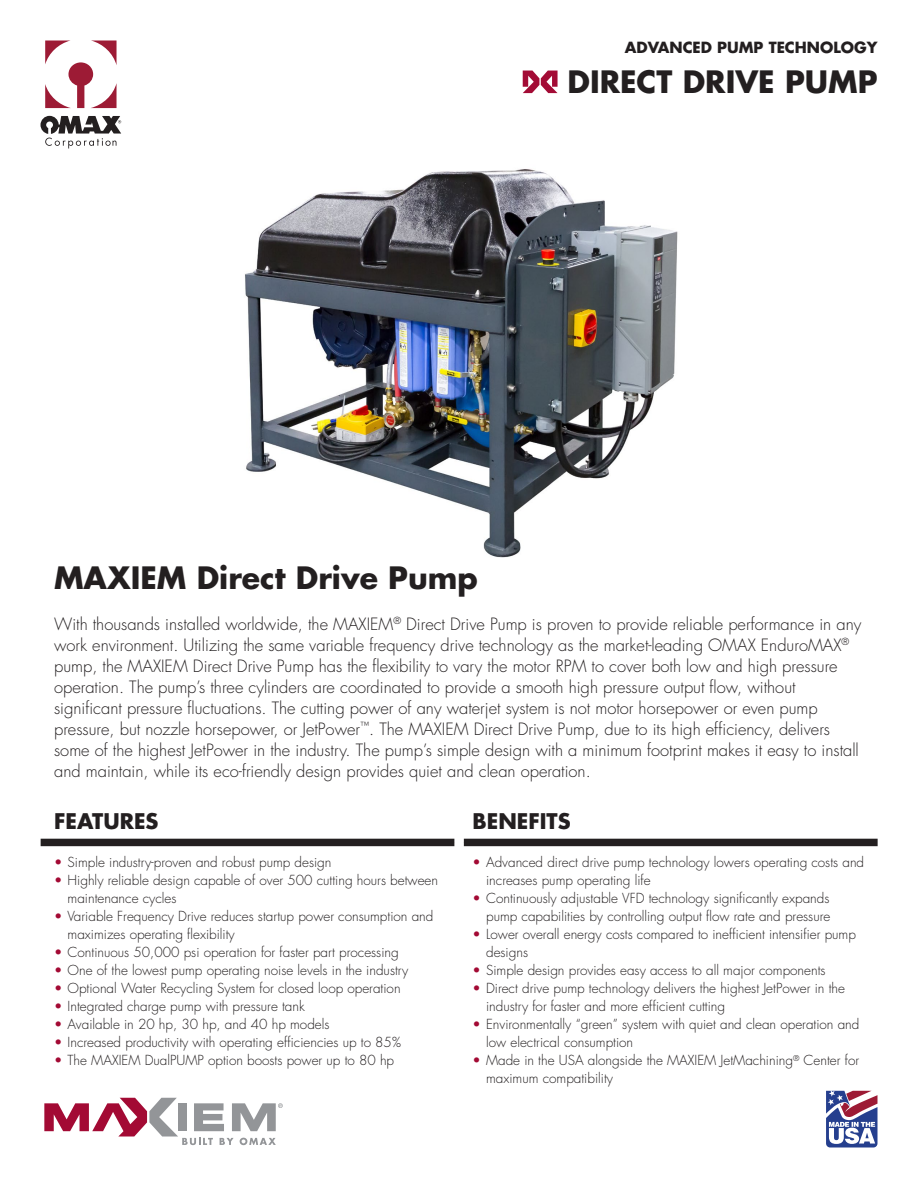
<style>
.page{position:relative;width:918px;height:1188px;background:#fff}
.page>*{position:absolute;margin:0;border:0;box-sizing:border-box;transform-origin:0 0}
.Primary_Text{font:700 30px "Futura Std";color:#231f20}
.Header_Title{font:700 30px "Futura Std";color:#231f20}
.Primary_Text-2{font:700 21px "Futura Std";color:#231f20}
.Primary_Text-3{font:300 16.5px/21px "Futura Std";color:#231f20}
.Header_Tagline{font:700 15px "Futura Std";color:#231f20}
.t1{font:300 13.5px/18px "Futura Std";color:#231f20}
.s1{color:#a30a34}
</style>
<div class="page">
<img style="left:245px;top:169px;width:433px;height:389px">
<svg style="left:45px;top:40px;width:72px;height:68px"></svg>
<svg style="left:40px;top:116px;width:81px;height:32px"></svg>
<svg style="left:826px;top:1091px;width:52px;height:57px"></svg>
<svg style="left:44px;top:1098px;width:239px;height:47px"></svg>
<svg style="left:523px;top:71px;width:35px;height:22px"></svg>
<div style="left:41px;top:839px;width:414px;height:7px;background:#231f20"></div>
<div style="left:464px;top:839px;width:414px;height:7px;background:#231f20"></div>
<p class="Header_Tagline" style="left:625px;top:37px;width:254px">ADVANCED PUMP TECHNOLOGY</p>
<p class="Header_Title" style="left:567px;top:62px;width:312px">DIRECT DRIVE PUMP</p>
<p class="Primary_Text" style="left:54px;top:558px;width:425px">MAXIEM Direct Drive Pump</p>
<p class="Primary_Text-3" style="left:54px;top:614px;width:809px">With thousands installed worldwide, the MAXIEM<sup>®</sup> Direct Drive Pump is proven to provide reliable performance in any work environment. Utilizing the same variable frequency drive technology as the market-leading OMAX EnduroMAX<sup>® </sup>pump, the MAXIEM Direct Drive Pump has the flexibility to vary the motor RPM to cover both low and high pressure operation. The pump’s three cylinders are coordinated to provide a smooth high pressure output flow, without significant pressure fluctuations. The cutting power of any waterjet system is not motor horsepower or even pump pressure, but nozzle horsepower, or JetPower<sup>™</sup>. The MAXIEM Direct Drive Pump, due to its high efficiency, delivers some of the highest JetPower in the industry. The pump’s simple design with a minimum footprint makes it easy to install and maintain, while its eco-friendly design provides quiet and clean operation.</p>
<p class="Primary_Text-2" style="left:54px;top:807px;width:106px">FEATURES</p>
<p class="Primary_Text-2" style="left:473px;top:807px;width:100px">BENEFITS</p>
<p class="t1" style="left:54px;top:854px;width:279px"><span class="s1">•</span> Simple industry-proven and robust pump design</p>
<p class="t1" style="left:68px;top:872px;width:372px;text-indent:-14px"><span class="s1">•</span> Highly reliable design capable of over 500 cutting hours between maintenance cycles</p>
<p class="t1" style="left:68px;top:908px;width:367px;text-indent:-14px"><span class="s1">•</span> Variable Frequency Drive reduces startup power consumption and maximizes operating flexibility</p>
<p class="t1" style="left:54px;top:944px;width:346px"><span class="s1">•</span> Continuous 50,000 psi operation for faster part processing</p>
<p class="t1" style="left:54px;top:962px;width:356px"><span class="s1">•</span> One of the lowest pump operating noise levels in the industry</p>
<p class="t1" style="left:54px;top:980px;width:348px"><span class="s1">•</span> Optional Water Recycling System for closed loop operation</p>
<p class="t1" style="left:54px;top:998px;width:252px"><span class="s1">•</span> Integrated charge pump with pressure tank</p>
<p class="t1" style="left:54px;top:1016px;width:277px"><span class="s1">•</span> Available in 20 hp, 30 hp, and 40 hp models</p>
<p class="t1" style="left:54px;top:1034px;width:348px"><span class="s1">•</span> Increased productivity with operating efficiencies up to 85%</p>
<p class="t1" style="left:54px;top:1052px;width:342px"><span class="s1">•</span> The MAXIEM DualPUMP option boosts power up to 80 hp</p>
<p class="t1" style="left:486px;top:854px;width:380px;text-indent:-14px"><span class="s1">•</span> Advanced direct drive pump technology lowers operating costs and increases pump operating life</p>
<p class="t1" style="left:473px;top:890px;width:359px;text-align:right"><span class="s1">•</span> Continuously adjustable VFD technology significantly expands pump capabilities by controlling output flow rate and pressure</p>
<p class="t1" style="left:486px;top:926px;width:371px;text-indent:-14px"><span class="s1">•</span> Lower overall energy costs compared to inefficient intensifier pump designs</p>
<p class="t1" style="left:473px;top:962px;width:354px"><span class="s1">•</span> Simple design provides easy access to all major components</p>
<p class="t1" style="left:486px;top:980px;width:360px;text-indent:-14px"><span class="s1">•</span> Direct drive pump technology delivers the highest JetPower in the industry for faster and more efficient cutting</p>
<p class="t1" style="left:486px;top:1016px;width:375px;text-indent:-14px"><span class="s1">•</span> Environmentally “green” system with quiet and clean operation and low electrical consumption</p>
<p class="t1" style="left:486px;top:1052px;width:375px;text-indent:-14px"><span class="s1">•</span> Made in the USA alongside the MAXIEM JetMachining<sup>®</sup> Center for maximum compatibility</p>
</div>
